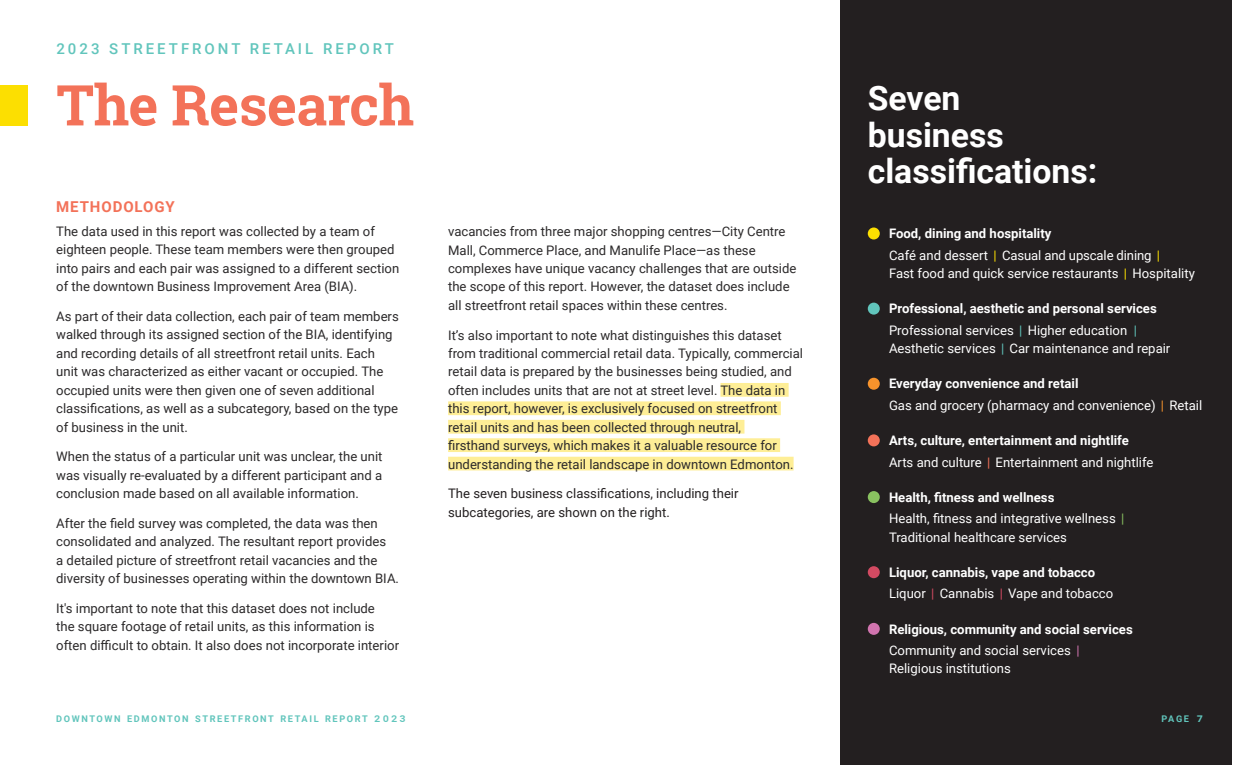
<style>
.page{position:relative;width:1260px;height:765px;background:#fff}
.page>*{position:absolute;margin:0;border:0;box-sizing:border-box;transform-origin:0 0}
.t1{font:700 56.25px "Roboto Slab";letter-spacing:-.01em;color:#f37259}
.Large_Sub_Header{font:700 33.75px/36.2px "Roboto";color:#fff}
.Upper_Wayfinding{font:500 15px "Roboto";letter-spacing:.2em;color:#61c5bc}
.Sub_Header{font:700 15px "Roboto";letter-spacing:.06em;color:#f37259}
.Body_Copy{font:13.12px/18.5px "Roboto";color:#2b292a}
.Body_Copy-2{font:13.12px "Roboto";color:#fff}
.Body_Copy-3{font:700 13.12px "Roboto";color:#fff}
.Body_Copy-4{font:13.12px/18.5px "Roboto";color:#231f20}
.t2{font:700 9.12px "Roboto";letter-spacing:.175em;color:#61c5bc}
.s1{color:#fcdf01}
.s2{color:#61c5bc}
.s3{color:#f7932c}
.s4{color:#f37259}
.s5{color:#89c160}
.s6{color:#d34a62}
.s7{color:#d174af}
.s8{font-weight:400;font-size:17.25px}
.s9{font-weight:500;font-size:16.88px}
</style>
<div class="page">
<div style="left:0;top:85px;width:28px;height:41px;background:#fcdf01"></div>
<div style="left:840px;top:0;width:392px;height:765px;background:#231f20"></div>
<div style="left:720px;top:383px;width:69px;height:14px;background:#feee96"></div>
<div style="left:448px;top:401px;width:333px;height:14px;background:#feee96"></div>
<div style="left:448px;top:420px;width:296px;height:14px;background:#feee96"></div>
<div style="left:448px;top:438px;width:332px;height:14px;background:#feee96"></div>
<div style="left:448px;top:457px;width:346px;height:13px;background:#feee96"></div>
<div style="left:868px;top:228px;width:12px;height:12px;background:#fcdf01;border-radius:50%"></div>
<div style="left:868px;top:303px;width:12px;height:12px;background:#61c5bc;border-radius:50%"></div>
<div style="left:868px;top:378px;width:12px;height:12px;background:#f7932c;border-radius:50%"></div>
<div style="left:868px;top:434px;width:12px;height:12px;background:#f37259;border-radius:50%"></div>
<div style="left:868px;top:491px;width:12px;height:12px;background:#89c160;border-radius:50%"></div>
<div style="left:868px;top:566px;width:12px;height:12px;background:#d34a62;border-radius:50%"></div>
<div style="left:868px;top:623px;width:12px;height:12px;background:#d174af;border-radius:50%"></div>
<p class="Upper_Wayfinding" style="left:56px;top:38px;width:339px">2023 STREETFRONT RETAIL REPORT</p>
<p class="t1" style="left:56px;top:66px;width:359px">The Research</p>
<p class="Sub_Header" style="left:56px;top:196px;width:120px">METHODOLOGY</p>
<p class="Body_Copy" style="left:56px;top:222px;width:345px">The data used in this report was collected by a team of eighteen people. These team members were then grouped into pairs and each pair was assigned to a different section of the downtown Business Improvement Area (BIA).</p>
<p class="Body_Copy" style="left:56px;top:307px;width:344px">As part of their data collection, each pair of team members walked through its assigned section of the BIA, identifying and recording details of all streetfront retail units. Each unit was characterized as either vacant or occupied. The occupied units were then given one of seven additional classifications, as well as a subcategory, based on the type of business in the unit.</p>
<p class="Body_Copy" style="left:56px;top:447px;width:328px;text-align:justify">When the status of a particular unit was unclear, the unit was visually re-evaluated by a different participant and a conclusion made based on all available information.</p>
<p class="Body_Copy" style="left:56px;top:513px;width:344px">After the field survey was completed, the data was then consolidated and analyzed. The resultant report provides<br>a detailed picture of streetfront retail vacancies and the diversity of businesses operating within the downtown BIA.</p>
<p class="Body_Copy" style="left:56px;top:598px;width:344px">It's important to note that this dataset does not include<br>the square footage of retail units, as this information is often difficult to obtain. It also does not incorporate interior</p>
<p class="Body_Copy" style="left:448px;top:222px;width:350px">vacancies from three major shopping centres—City Centre Mall, Commerce Place, and Manulife Place—as these complexes have unique vacancy challenges that are outside the scope of this report. However, the dataset does include all streetfront retail spaces within these centres.</p>
<p class="Body_Copy" style="left:448px;top:325px;width:356px">It’s also important to note what distinguishes this dataset from traditional commercial retail data. Typically, commercial retail data is prepared by the businesses being studied, and often includes units that are not at street level. The data in this report, however, is exclusively focused on streetfront retail units and has been collected through neutral,<br>firsthand surveys, which makes it a valuable resource for understanding the retail landscape in downtown Edmonton.</p>
<p class="Body_Copy-4" style="left:448px;top:484px;width:292px">The seven business classifications, including their subcategories, are shown on the right.</p>
<p class="Large_Sub_Header" style="left:868px;top:79px;width:94px">Seven</p>
<p class="Large_Sub_Header" style="left:868px;top:115px;width:231px">business classifications:</p>
<p class="Body_Copy-3" style="left:889px;top:224px;width:164px">Food, dining and hospitality</p>
<p class="Body_Copy-2" style="left:889px;top:246px;width:273px">Café and dessert <span class="s1">|</span> Casual and upscale dining <span class="s1">|</span></p>
<p class="Body_Copy-2" style="left:889px;top:264px;width:307px">Fast food and quick service restaurants <span class="s1">|</span> Hospitality</p>
<p class="Body_Copy-3" style="left:889px;top:300px;width:269px">Professional, aesthetic and personal services</p>
<p class="Body_Copy-2" style="left:889px;top:321px;width:249px">Professional services <span class="s2">|</span> Higher education <span class="s2">|</span></p>
<p class="Body_Copy-2" style="left:889px;top:339px;width:283px">Aesthetic services <span class="s2">|</span> Car maintenance and repair</p>
<p class="Body_Copy-3" style="left:889px;top:375px;width:191px">Everyday convenience and retail</p>
<p class="Body_Copy-2" style="left:889px;top:396px;width:315px">Gas and grocery (pharmacy and convenience) <span class="s3">|</span> Retail</p>
<p class="Body_Copy-3" style="left:889px;top:431px;width:241px">Arts, culture, entertainment and nightlife</p>
<p class="Body_Copy-2" style="left:889px;top:453px;width:266px">Arts and culture <span class="s4">|</span> Entertainment and nightlife</p>
<p class="Body_Copy-3" style="left:889px;top:488px;width:167px">Health, fitness and wellness</p>
<p class="Body_Copy-2" style="left:889px;top:509px;width:237px">Health, fitness and integrative wellness <span class="s5">|</span></p>
<p class="Body_Copy-2" style="left:889px;top:528px;width:180px">Traditional healthcare services</p>
<p class="Body_Copy-3" style="left:889px;top:563px;width:208px">Liquor, cannabis, vape and tobacco</p>
<p class="Body_Copy-2" style="left:889px;top:584px;width:226px">Liquor <span class="s6">|</span> Cannabis <span class="s6">|</span> Vape and tobacco</p>
<p class="Body_Copy-3" style="left:889px;top:620px;width:245px">Religious, community and social services</p>
<p class="Body_Copy-2" style="left:889px;top:641px;width:192px">Community and social services <span class="s7">|</span></p>
<p class="Body_Copy-2" style="left:889px;top:660px;width:123px">Religious institutions</p>
<p class="t2" style="left:56px;top:713px;width:351px">DOWNTOWN EDMONTON STREETFRONT RETAIL REPORT <span class="s8">2023</span></p>
<p class="t2" style="left:1162px;top:713px;width:43px">PAGE <span class="s9">7</span></p>
</div>
